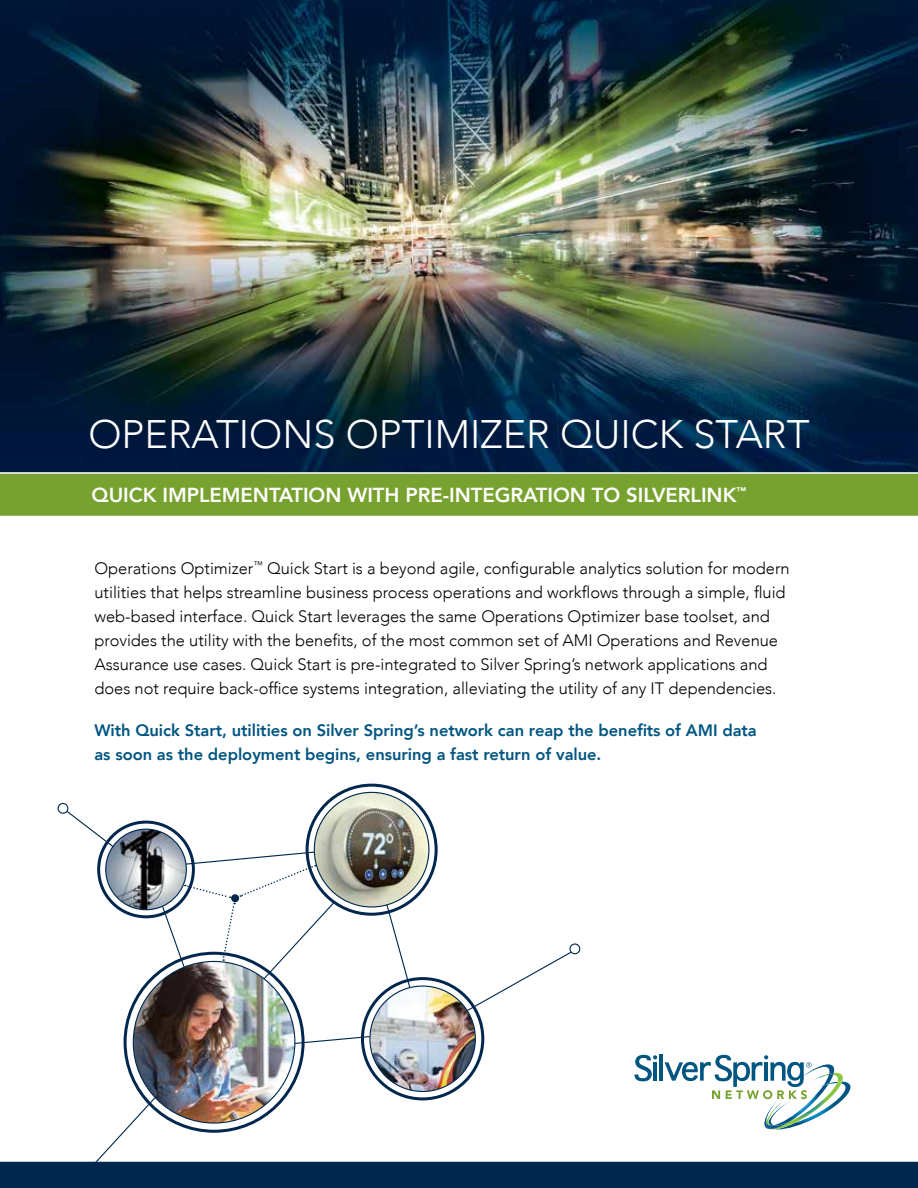
<style>
.page{position:relative;width:918px;height:1188px;background:#fff}
.page>*{position:absolute;margin:0;border:0;box-sizing:border-box;transform-origin:0 0}
.t1{font:300 39.75px "Avenir";color:#fff}
.t2{font:800 20.25px "Avenir";color:#fff}
.t3{font:300 16.5px/24px "Avenir";letter-spacing:-.005em;color:#000}
.t4{font:800 16.5px/24px "Avenir";letter-spacing:-.005em;color:#005581}
</style>
<div class="page">
<img style="left:0;top:0;width:918px;height:472px">
<img style="left:843px;top:1082px;width:7px;height:18px">
<img style="left:835px;top:1073px;width:8px;height:27px">
<img style="left:835px;top:1082px;width:7px;height:24px">
<img style="left:764px;top:1064px;width:71px;height:64px">
<img style="left:766px;top:1073px;width:68px;height:56px">
<img style="left:768px;top:1125px;width:14px;height:4px">
<hr style="left:660px;top:1055px;width:3px;height:26px;background:#005581">
<svg style="left:635px;top:1055px;width:22px;height:26px"></svg>
<svg style="left:665px;top:1055px;width:147px;height:44px"></svg>
<div style="left:0;top:1161px;width:918px;height:27px;background:#00274d"></div>
<hr style="left:0;top:1160px;width:918px;height:2px;background:#fff">
<div style="left:306px;top:784px;width:132px;height:132px;border:3px solid #00274d;border-radius:50%"></div>
<svg style="left:82px;top:900px;width:255px;height:262px"></svg>
<div style="left:361px;top:977px;width:123px;height:123px;border:3px solid #00274d;border-radius:50%"></div>
<div style="left:97px;top:821px;width:98px;height:97px;border:3px solid #00274d;border-radius:50%"></div>
<img style="left:133px;top:961px;width:162px;height:162px;border-radius:81px">
<img style="left:106px;top:829px;width:80px;height:81px;border-radius:40px">
<img style="left:314px;top:792px;width:115px;height:115px;border-radius:57px">
<img style="left:370px;top:986px;width:105px;height:105px;border-radius:53px">
<svg style="left:294px;top:1035px;width:77px;height:10px"></svg>
<svg style="left:466px;top:951px;width:106px;height:61px"></svg>
<div style="left:569px;top:943px;width:11px;height:11px;border:1px solid #00274d;border-radius:50%"></div>
<svg style="left:385px;top:903px;width:26px;height:86px"></svg>
<svg style="left:57px;top:803px;width:58px;height:45px"></svg>
<svg style="left:161px;top:851px;width:155px;height:118px"></svg>
<div style="left:0;top:473px;width:918px;height:44px;background:#78a22f"></div>
<hr style="left:0;top:472px;width:918px;height:2px;background:#fff">
<hr style="left:0;top:516px;width:918px;height:1px;background:#fff">
<h1 class="t1" style="left:88px;top:411px;width:723px">OPERATIONS OPTIMIZER QUICK START</h1>
<p class="t2" style="left:92px;top:479px;width:656px">QUICK IMPLEMENTATION WITH PRE-INTEGRATION TO SILVERLINK<sup>™</sup></p>
<p class="t3" style="left:94px;top:556px;width:697px">Operations Optimizer<sup>™</sup> Quick Start is a beyond agile, configurable analytics solution for modern utilities that helps streamline business process operations and workflows through a simple, fluid web-based interface. Quick Start leverages the same Operations Optimizer base toolset, and provides the utility with the benefits, of the most common set of AMI Operations and Revenue Assurance use cases. Quick Start is pre-integrated to Silver Spring’s network applications and does not require back-office systems integration, alleviating the utility of any IT dependencies.</p>
<p class="t4" style="left:95px;top:718px;width:664px">With Quick Start, utilities on Silver Spring’s network can reap the benefits of AMI data as soon as the deployment begins, ensuring a fast return of value.</p>
</div>
